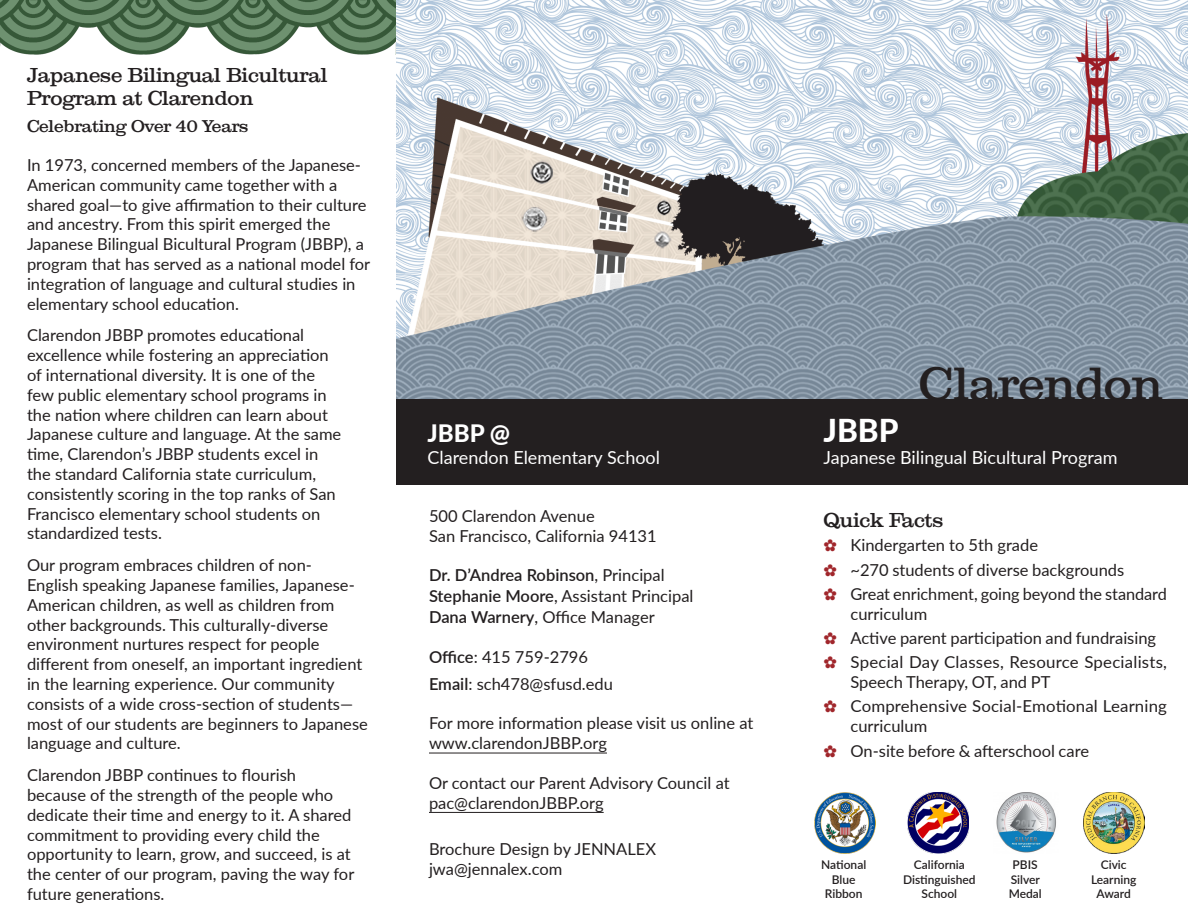
<style>
.page{position:relative;width:1188px;height:918px;background:#fff}
.page>*{position:absolute;margin:0;border:0;box-sizing:border-box;transform-origin:0 0}
.t1{font:45px "Clarxndon";color:#231f20}
.t2{font:800 31.5px "Lato";color:#fff}
.t3{font:800 24px "Lato";color:#fff}
.t4{font:19.5px/23.4px "Clarxndon";color:#231f20}
.t5{font:18px "Lato";color:#fff}
.t6{font:16.5px/19.8px "Lato";color:#231f20}
.t7{font:600 16.5px "Lato";color:#231f20}
.t8{font:16.5px "Clarxndon";color:#231f20}
.t9{font:600 12px/14.4px "Lato";color:#231f20;text-align:center}
.s1{font-weight:400}
.s2{font-weight:600}
.s3{color:#a0262b}
</style>
<div class="page">
<img style="left:396px;top:0;width:792px;height:399px">
<div style="left:396px;top:399px;width:792px;height:85px;background:#231f20"></div>
<img style="left:0;top:0;width:396px;height:54px">
<img style="left:814px;top:792px;width:62px;height:62px">
<img style="left:908px;top:792px;width:61px;height:62px">
<img style="left:996px;top:792px;width:60px;height:61px">
<img style="left:1083px;top:792px;width:61px;height:62px">
<hr style="left:429px;top:753px;width:178px;height:1px;background:#231f20">
<hr style="left:429px;top:812px;width:175px;height:1px;background:#231f20">
<p class="t4" style="left:27px;top:63px;width:302px">Japanese Bilingual Bicultural<br>Program at Clarendon</p>
<p class="t8" style="left:27px;top:116px;width:223px">Celebrating Over 40 Years</p>
<p class="t6" style="left:27px;top:154px;width:345px">In 1973, concerned members of the Japanese-American community came together with a shared goal—to give affirmation to their culture and ancestry. From this spirit emerged the Japanese Bilingual Bicultural Program (JBBP), a program that has served as a national model for integration of language and cultural studies in elementary school education.</p>
<p class="t6" style="left:27px;top:325px;width:316px">Clarendon JBBP promotes educational excellence while fostering an appreciation of international diversity. It is one of the few public elementary school programs in the nation where children can learn about Japanese culture and language. At the same time, Clarendon’s JBBP students excel in the standard California state curriculum, consistently scoring in the top ranks of San Francisco elementary school students on standardized tests.</p>
<p class="t6" style="left:27px;top:555px;width:342px">Our program embraces children of non-<br>English speaking Japanese families, Japanese-American children, as well as children from other backgrounds. This culturally-diverse environment nurtures respect for people different from oneself, an important ingredient in the learning experience. Our community consists of a wide cross-section of students— most of our students are beginners to Japanese language and culture.</p>
<p class="t6" style="left:27px;top:765px;width:329px">Clarendon JBBP continues to flourish because of the strength of the people who dedicate their time and energy to it. A shared commitment to providing every child the opportunity to learn, grow, and succeed, is at the center of our program, paving the way for future generations.</p>
<p class="t3" style="left:428px;top:416px;width:84px">JBBP @</p>
<p class="t5" style="left:428px;top:444px;width:234px">Clarendon Elementary School</p>
<p class="t6" style="left:429px;top:505px;width:167px">500 Clarendon Avenue</p>
<p class="t6" style="left:429px;top:525px;width:229px">San Francisco, California 94131</p>
<p class="t7" style="left:429px;top:563px;width:237px">Dr. D’Andrea Robinson<span class="s1">, Principal</span></p>
<p class="t6" style="left:429px;top:586px;width:266px"><span class="s2">Stephanie Moore</span>, Assistant Principal</p>
<p class="t6" style="left:429px;top:607px;width:227px"><span class="s2">Dana Warnery</span>, Office Manager</p>
<p class="t6" style="left:429px;top:646px;width:161px"><span class="s2">Office</span>: 415 759-2796</p>
<p class="t6" style="left:429px;top:673px;width:185px"><span class="s2">Email</span>: sch478@sfusd.edu</p>
<p class="t6" style="left:429px;top:713px;width:326px">For more information please visit us online at</p>
<p class="t6" style="left:429px;top:733px;width:179px">www.clarendonJBBP.org</p>
<p class="t6" style="left:429px;top:772px;width:302px">Or contact our Parent Advisory Council at</p>
<p class="t6" style="left:429px;top:792px;width:176px">pac@clarendonJBBP.org</p>
<p class="t6" style="left:429px;top:839px;width:229px">Brochure Design by JENNALEX</p>
<p class="t6" style="left:429px;top:859px;width:135px">jwa@jennalex.com</p>
<p class="t1" style="left:919px;top:357px;width:245px">Clarendon</p>
<p class="t2" style="left:824px;top:407px;width:77px">JBBP</p>
<p class="t5" style="left:824px;top:445px;width:296px">Japanese Bilingual Bicultural Program</p>
<p class="t4" style="left:824px;top:509px;width:121px">Quick Facts</p>
<p class="t6" style="left:824px;top:535px;width:216px"><span class="s3">✿</span> Kindergarten to 5th grade</p>
<p class="t6" style="left:824px;top:559px;width:302px"><span class="s3">✿</span> ~270 students of diverse backgrounds</p>
<p class="t6" style="left:850px;top:583px;width:318px;text-indent:-27px"><span class="s3">✿</span> Great enrichment, going beyond the standard curriculum</p>
<p class="t6" style="left:824px;top:627px;width:334px"><span class="s3">✿</span> Active parent participation and fundraising</p>
<p class="t6" style="left:850px;top:652px;width:318px;text-indent:-27px"><span class="s3">✿</span> Special Day Classes, Resource Specialists,<br>Speech Therapy, OT, and PT</p>
<p class="t6" style="left:850px;top:696px;width:318px;text-indent:-27px"><span class="s3">✿</span> Comprehensive Social-Emotional Learning curriculum</p>
<p class="t6" style="left:824px;top:740px;width:267px"><span class="s3">✿</span> On-site before &amp; afterschool care</p>
<p class="t9" style="left:821px;top:857px;width:47px">National<br>Blue</p>
<p class="t9" style="left:825px;top:886px;width:39px">Ribbon</p>
<p class="t9" style="left:903px;top:857px;width:74px">California<br>Distinguished<br>School</p>
<p class="t9" style="left:1009px;top:857px;width:35px">PBIS<br>Silver<br>Medal</p>
<p class="t9" style="left:1091px;top:857px;width:47px">Civic<br>Learning<br>Award</p>
</div>
